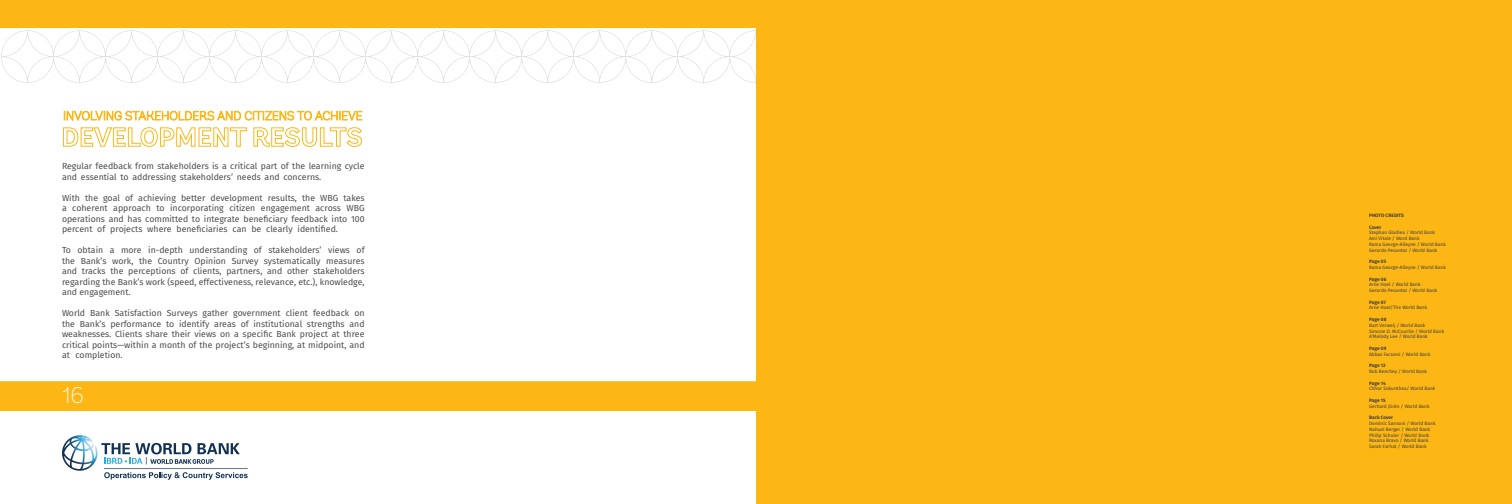
<style>
.page{position:relative;width:1512px;height:504px;background:#fff}
.page>*{position:absolute;margin:0;border:0;box-sizing:border-box;transform-origin:0 0}
.t1{font:200 22.75px "Andes";color:#fff}
.t2{font:8.75px/10.5px "Fira Sans";color:#4d4d4f;text-align:justify}
.t3{font:4.81px/5.8px "Fira Sans";color:#414042}
.t4{font:700 4.81px "Fira Sans";color:#414042}
</style>
<div class="page">
<div style="left:0;top:0;width:1512px;height:27px;background:#fdb714"></div>
<svg style="left:1px;top:30px;width:755px;height:53px"></svg>
<div style="left:0;top:381px;width:756px;height:30px;background:#fdb714"></div>
<svg style="left:64px;top:111px;width:298px;height:10px"></svg>
<svg style="left:63px;top:127px;width:184px;height:20px"></svg>
<svg style="left:253px;top:127px;width:109px;height:20px"></svg>
<svg style="left:62px;top:435px;width:186px;height:45px"></svg>
<hr style="left:104px;top:468px;width:144px;height:1px;background:#113154">
<div style="left:756px;top:0;width:756px;height:504px;background:#fdb714"></div>
<p class="t2" style="left:62px;top:161px;width:304px">Regular feedback from stakeholders is a critical part of the learning cycle and essential to addressing stakeholders’ needs and concerns.</p>
<p class="t2" style="left:62px;top:193px;width:304px">With the goal of achieving better development results, the WBG takes a coherent approach to incorporating citizen engagement across WBG operations and has committed to integrate beneficiary feedback into 100 percent of projects where beneficiaries can be clearly identified.</p>
<p class="t2" style="left:62px;top:245px;width:304px">To obtain a more in-depth understanding of stakeholders’ views of the Bank’s work, the Country Opinion Survey systematically measures and tracks the perceptions of clients, partners, and other stakeholders regarding the Bank’s work (speed, effectiveness, relevance, etc.), knowledge, and engagement.</p>
<p class="t2" style="left:62px;top:308px;width:304px">World Bank Satisfaction Surveys gather government client feedback on the Bank’s performance to identify areas of institutional strengths and weaknesses. Clients share their views on a specific Bank project at three critical points—within a month of the project’s beginning, at midpoint, and at completion.</p>
<h1 class="t1" style="left:62px;top:382px;width:23px">16</h1>
<p class="t4" style="left:1369px;top:212px;width:36px">PHOTO CREDITS</p>
<p class="t4" style="left:1369px;top:224px;width:14px">Cover</p>
<p class="t3" style="left:1369px;top:230px;width:78px">Stephan Gladieu / World Bank<br>Ami Vitale / Word Bank<br>Rama George-Alleyne / World Bank<br>Gerardo Pesantez / World Bank</p>
<p class="t4" style="left:1369px;top:258px;width:19px">Page 05</p>
<p class="t3" style="left:1369px;top:265px;width:78px">Rama George-Alleyne / World Bank</p>
<p class="t4" style="left:1369px;top:276px;width:19px">Page 06</p>
<p class="t3" style="left:1369px;top:282px;width:70px">Arne Hoel / World Bank<br>Gerardo Pesantez / World Bank</p>
<p class="t4" style="left:1369px;top:299px;width:18px">Page 07</p>
<p class="t3" style="left:1369px;top:305px;width:60px">Arne Hoel/The World Bank</p>
<p class="t4" style="left:1369px;top:316px;width:19px">Page 08</p>
<p class="t3" style="left:1369px;top:323px;width:76px">Bart Verweij / World Bank<br>Simone D. McCourtie / World Bank<br>A’Melody Lee / World Bank</p>
<p class="t4" style="left:1369px;top:345px;width:19px">Page 09</p>
<p class="t3" style="left:1369px;top:351px;width:63px">Abbas Farzami / World Bank</p>
<p class="t4" style="left:1369px;top:362px;width:18px">Page 12</p>
<p class="t3" style="left:1369px;top:369px;width:59px">Rob Beechey / World Bank</p>
<p class="t4" style="left:1369px;top:380px;width:18px">Page 14</p>
<p class="t3" style="left:1369px;top:386px;width:68px">Chhor Sokunthea/ World Bank</p>
<p class="t4" style="left:1369px;top:397px;width:18px">Page 15</p>
<p class="t3" style="left:1369px;top:403px;width:62px">Gerhard Jörén / World Bank</p>
<p class="t4" style="left:1369px;top:414px;width:26px">Back Cover</p>
<p class="t3" style="left:1369px;top:421px;width:68px">Dominic Sansoni / World Bank<br>Nahuel Berger / World Bank<br>Philip Schuler / World Bank<br>Roxana Bravo / World Bank<br>Sarah Farhat / World Bank</p>
</div>
